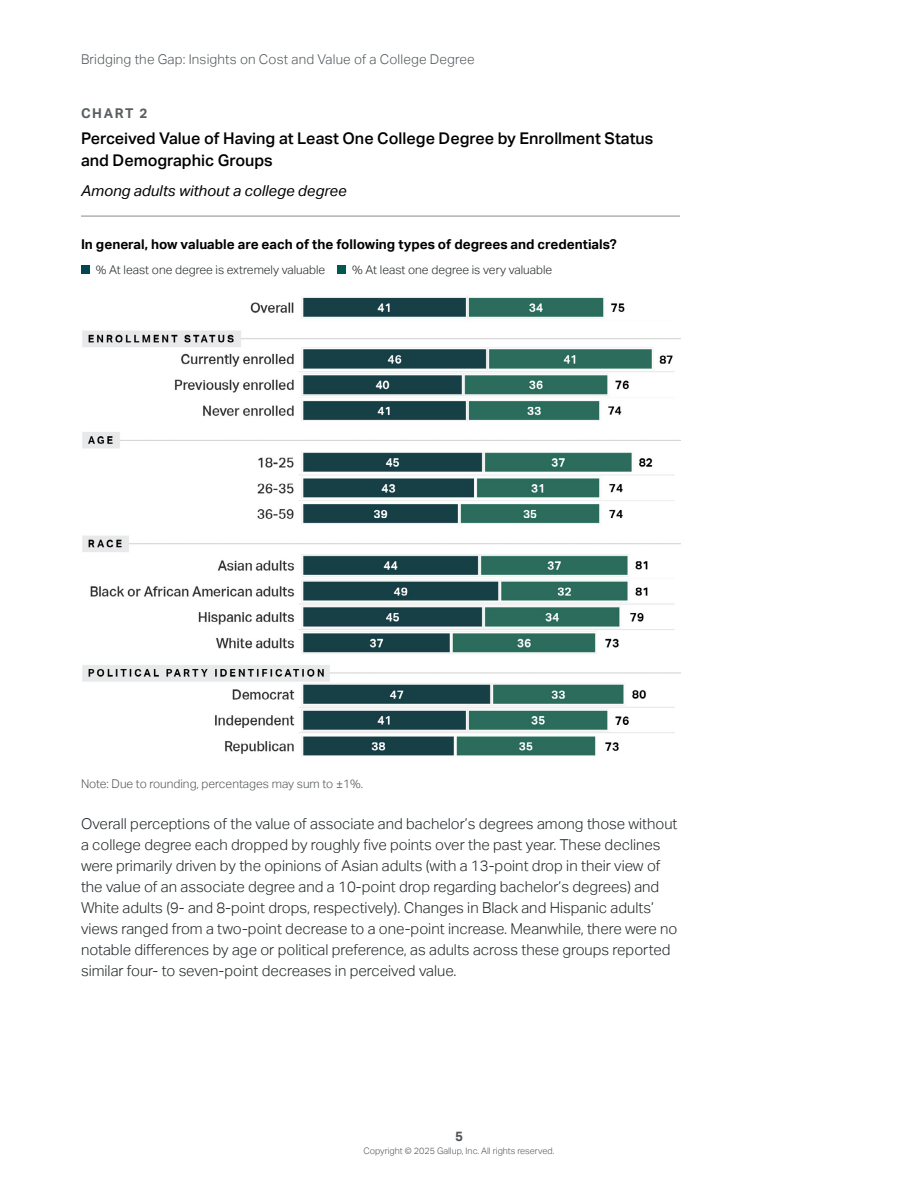
<style>
.page{position:relative;width:918px;height:1188px;background:#fff}
.page>*{position:absolute;margin:0;border:0;box-sizing:border-box;transform-origin:0 0}
.Charts_Tables_element_title_coupled{font:500 16.2px/22.5px "Aktiv Grotesk";color:#000}
.Body_body_white{font:300 15px/21px "Aktiv Grotesk";color:#23282a}
.Charts_Tables_element_title_descriptor{font:italic 15px "Aktiv Grotesk";color:#000}
.Charts_Tables_heading{font:700 13.5px "Aktiv Grotesk";color:#000}
.t1{font:300 13.5px "Aktiv Grotesk";letter-spacing:.01em;color:#52575a}
.Charts_Tables_element_label{font:700 13.5px "Aktiv Grotesk";letter-spacing:.12em;color:#595e61}
.t2{font:700 13.5px "Aktiv Grotesk";color:#52575a}
.t3{font:300 12px "Aktiv Grotesk";color:#23282a}
.Charts_Tables_source{font:300 12px "Aktiv Grotesk";color:#52575a}
.t4{font:300 9px "Aktiv Grotesk";color:#52575a}
</style>
<div class="page">
<hr style="left:81px;top:216px;width:599px;height:1px;background:#878b8d">
<div style="left:81px;top:265px;width:9px;height:9px;background:#014751"></div>
<div style="left:337px;top:265px;width:9px;height:9px;background:#005851"></div>
<img style="left:82px;top:296px;width:598px;height:461px">
<p class="t1" style="left:81px;top:51px;width:395px">Bridging the Gap: Insights on Cost and Value of a College Degree</p>
<p class="Charts_Tables_element_label" style="left:81px;top:105px;width:68px">CHART 2</p>
<p class="Charts_Tables_element_title_coupled" style="left:81px;top:127px;width:574px">Perceived Value of Having at Least One College Degree by Enrollment Status and Demographic Groups</p>
<p class="Charts_Tables_element_title_descriptor" style="left:81px;top:182px;width:267px">Among adults without a college degree</p>
<p class="Charts_Tables_heading" style="left:81px;top:236px;width:537px">In general, how valuable are each of the following types of degrees and credentials?</p>
<p class="t3" style="left:96px;top:262px;width:231px">% At least one degree is extremely valuable</p>
<p class="t3" style="left:352px;top:262px;width:202px">% At least one degree is very valuable</p>
<p class="Charts_Tables_source" style="left:81px;top:777px;width:284px">Note: Due to rounding, percentages may sum to ±1%.</p>
<p class="Body_body_white" style="left:81px;top:814px;width:598px">Overall perceptions of the value of associate and bachelor’s degrees among those without a college degree each dropped by roughly five points over the past year. These declines were primarily driven by the opinions of Asian adults (with a 13-point drop in their view of the value of an associate degree and a 10-point drop regarding bachelor’s degrees) and White adults (9- and 8-point drops, respectively). Changes in Black and Hispanic adults’ views ranged from a two-point decrease to a one-point increase. Meanwhile, there were no notable differences by age or political preference, as adults across these groups reported similar four- to seven-point decreases in perceived value.</p>
<p class="t2" style="left:455px;top:1128px;width:9px">5</p>
<p class="t4" style="left:363px;top:1146px;width:193px">Copyright © 2025 Gallup, Inc. All rights reserved.</p>
</div>
